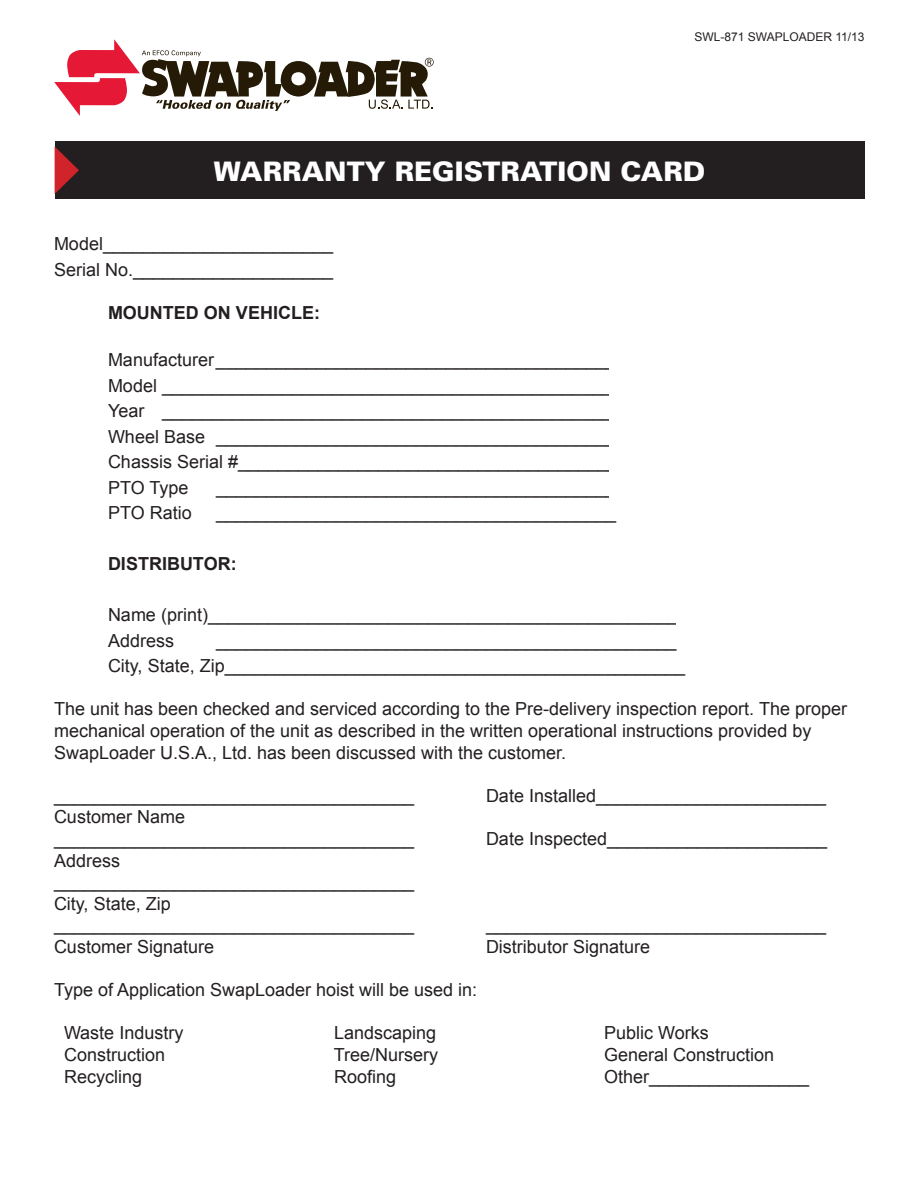
<style>
.page{position:relative;width:918px;height:1188px;background:#fff}
.page>*{position:absolute;margin:0;border:0;box-sizing:border-box;transform-origin:0 0}
.t1{font:900 27px "Univers LT";color:#fff}
.t2{font:18px/25.5px "Arial";color:#231f20}
.t3{font:700 18px "Arial";color:#231f20}
.t4{font:12px "Arial";color:#231f20}
</style>
<div class="page">
<svg style="left:55px;top:39px;width:379px;height:77px"></svg>
<div style="left:55px;top:142px;width:810px;height:57px;background:#231f20"></div>
<svg style="left:55px;top:147px;width:24px;height:47px"></svg>
<p class="t4" style="left:695px;top:29px;width:172px">SWL-871 SWAPLOADER 11/13</p>
<h1 class="t1" style="left:214px;top:154px;width:493px">WARRANTY REGISTRATION CARD</h1>
<p class="t2" style="left:54px;top:232px;width:281px">Model_______________________<br>Serial No.____________________</p>
<p class="t3" style="left:108px;top:301px;width:214px">MOUNTED ON VEHICLE:</p>
<p class="t2" style="left:108px;top:347px;width:516px">Manufacturer________________________________________ Model _____________________________________________ Year ______________________________________________ Wheel Base ________________________________________ Chassis Serial #______________________________________ PTO Type</p>
<p class="t2" style="left:216px;top:475px;width:402px">________________________________________</p>
<p class="t2" style="left:108px;top:500px;width:85px">PTO Ratio</p>
<p class="t2" style="left:216px;top:500px;width:402px">________________________________________</p>
<p class="t3" style="left:108px;top:552px;width:130px">DISTRIBUTOR:</p>
<p class="t2" style="left:108px;top:602px;width:582px">Name (print)________________________________________________<br>Address</p>
<p class="t2" style="left:108px;top:628px;width:579px;text-indent:108px">______________________________________________<br>City, State, Zip______________________________________________</p>
<p class="t2" style="left:54px;top:698px;width:795px;line-height:21.6px">The unit has been checked and serviced according to the Pre-delivery inspection report. The proper mechanical operation of the unit as described in the written operational instructions provided by<br>SwapLoader U.S.A., Ltd. has been discussed with the customer.</p>
<p class="t2" style="left:54px;top:783px;width:362px">____________________________________</p>
<p class="t2" style="left:54px;top:806px;width:362px;line-height:21.6px">Customer Name ____________________________________</p>
<p class="t2" style="left:54px;top:850px;width:362px;line-height:21.6px">Address ____________________________________<br>City, State, Zip ____________________________________</p>
<p class="t2" style="left:486px;top:783px;width:342px">Date Installed_______________________</p>
<p class="t2" style="left:486px;top:826px;width:343px">Date Inspected______________________</p>
<p class="t2" style="left:486px;top:913px;width:342px">__________________________________</p>
<p class="t2" style="left:54px;top:934px;width:162px">Customer Signature</p>
<p class="t2" style="left:486px;top:934px;width:166px">Distributor Signature</p>
<p class="t2" style="left:54px;top:977px;width:425px">Type of Application SwapLoader hoist will be used in:</p>
<p class="t2" style="left:64px;top:1021px;width:121px">Waste Industry</p>
<p class="t2" style="left:334px;top:1021px;width:104px">Landscaping</p>
<p class="t2" style="left:604px;top:1021px;width:106px">Public Works</p>
<p class="t2" style="left:64px;top:1042px;width:103px">Construction</p>
<p class="t2" style="left:334px;top:1042px;width:106px">Tree/Nursery</p>
<p class="t2" style="left:604px;top:1042px;width:172px">General Construction</p>
<p class="t2" style="left:64px;top:1064px;width:80px">Recycling</p>
<p class="t2" style="left:334px;top:1064px;width:64px">Roofing</p>
<p class="t2" style="left:604px;top:1064px;width:207px">Other________________</p>
</div>
